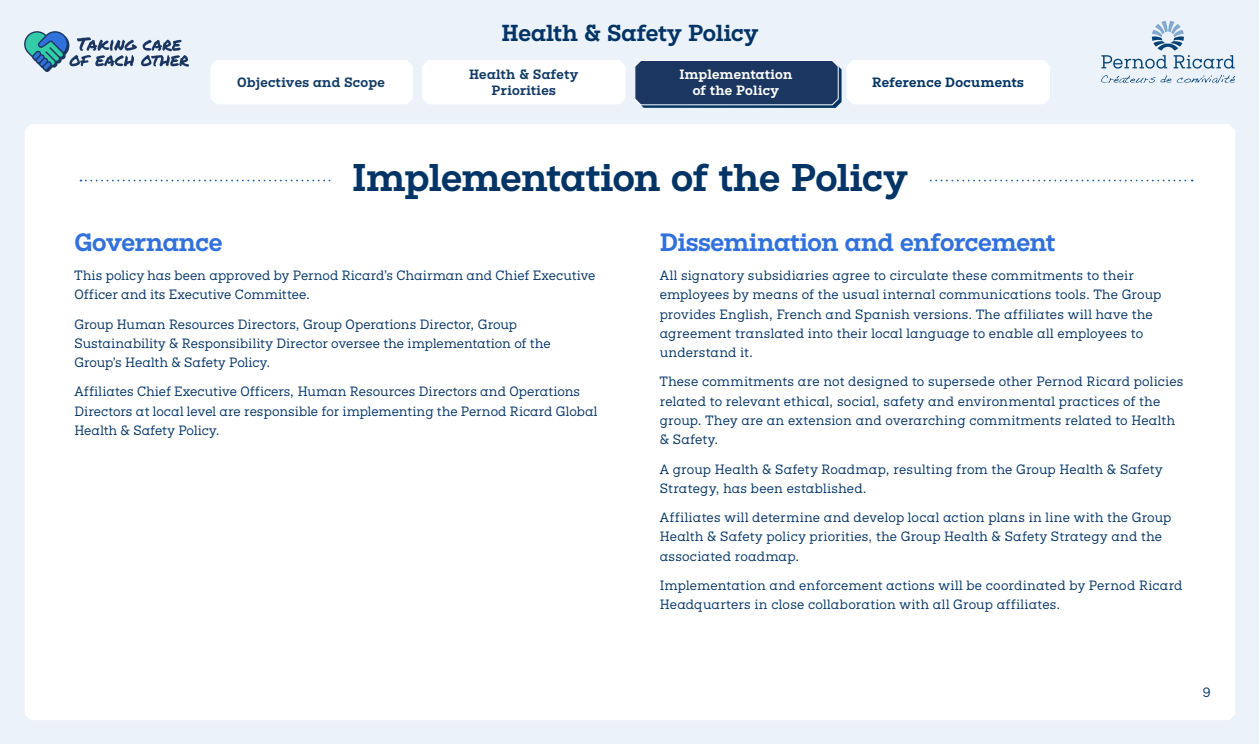
<style>
.page{position:relative;width:1260px;height:745px;background:#fff}
.page>*{position:absolute;margin:0;border:0;box-sizing:border-box;transform-origin:0 0}
._03_Running_Heads{font:700 35px "Pernod Ricard";letter-spacing:-.01em;color:#023466}
._13_New_Body{font:700 22.75px "Pernod Ricard";letter-spacing:-.015em;color:#3171dc}
.t1{font:700 21px "Pernod Ricard";color:#023466}
._13_New_Body-2{font:12.25px/19.2px "Pernod Ricard";letter-spacing:.015em;color:#023466}
._04_Body_Heading_1{font:12.25px/19.2px "Pernod Ricard";color:#023466}
.t2{font:700 12.25px/15.8px "Pernod Ricard";letter-spacing:.03em;color:#123b66;text-align:center}
.t3{font:700 12.25px/15.8px "Pernod Ricard";letter-spacing:.02em;color:#fff;text-align:center}
.t4{font:700 12.25px "Pernod Ricard";letter-spacing:.025em;color:#023466}
</style>
<div class="page">
<div style="left:1px;top:1px;width:1258px;height:742px;background:#ebf2fa"></div>
<div style="left:25px;top:124px;width:1210px;height:595px;background:#fff"></div>
<svg style="left:1101px;top:21px;width:134px;height:48px"></svg>
<svg style="left:1101px;top:75px;width:134px;height:8px"></svg>
<div style="left:210px;top:60px;width:203px;height:44px;background:#fff"></div>
<svg style="left:635px;top:60px;width:415px;height:48px;background:#92a0b4"></svg>
<div style="left:422px;top:60px;width:204px;height:44px;background:#fff"></div>
<svg style="left:24px;top:31px;width:165px;height:41px"></svg>
<svg style="left:80px;top:179px;width:1113px;height:2px"></svg>
<div style="left:331px;top:164px;width:598px;height:36px;background:#fff"></div>
<h3 class="t1" style="left:501px;top:19px;width:259px">Health &amp; Safety Policy</h3>
<p class="t2" style="left:469px;top:66px;width:111px">Health &amp; Safety<br>Priorities</p>
<p class="t3" style="left:679px;top:67px;width:115px">Implementation of the Policy</p>
<p class="t2" style="left:237px;top:74px;width:149px">Objectives and Scope</p>
<p class="t4" style="left:872px;top:74px;width:153px">Reference Documents</p>
<p class="_03_Running_Heads" style="left:352px;top:153px;width:557px">Implementation of the Policy</p>
<p class="_13_New_Body" style="left:74px;top:226px;width:150px">Governance</p>
<p class="_04_Body_Heading_1" style="left:74px;top:266px;width:523px">This policy has been approved by Pernod Ricard’s Chairman and Chief Executive<br>Officer and its Executive Committee.</p>
<p class="_04_Body_Heading_1" style="left:74px;top:314px;width:478px">Group Human Resources Directors, Group Operations Director, Group<br>Sustainability &amp; Responsibility Director oversee the implementation of the<br>Group’s Health &amp; Safety Policy.</p>
<p class="_04_Body_Heading_1" style="left:74px;top:382px;width:525px">Affiliates Chief Executive Officers, Human Resources Directors and Operations<br>Directors at local level are responsible for implementing the Pernod Ricard Global<br>Health &amp; Safety Policy.</p>
<p class="_13_New_Body" style="left:660px;top:226px;width:397px">Dissemination and enforcement</p>
<p class="_13_New_Body-2" style="left:660px;top:266px;width:503px">All signatory subsidiaries agree to circulate these commitments to their employees by means of the usual internal communications tools. The Group provides English, French and Spanish versions. The affiliates will have the agreement translated into their local language to enable all employees to understand it.</p>
<p class="_13_New_Body-2" style="left:660px;top:372px;width:525px">These commitments are not designed to supersede other Pernod Ricard policies related to relevant ethical, social, safety and environmental practices of the group. They are an extension and overarching commitments related to Health &amp; Safety.</p>
<p class="_13_New_Body-2" style="left:660px;top:459px;width:504px">A group Health &amp; Safety Roadmap, resulting from the Group Health &amp; Safety<br>Strategy, has been established.</p>
<p class="_13_New_Body-2" style="left:660px;top:507px;width:513px">Affiliates will determine and develop local action plans in line with the Group<br>Health &amp; Safety policy priorities, the Group Health &amp; Safety Strategy and the associated roadmap.</p>
<p class="_13_New_Body-2" style="left:660px;top:575px;width:524px">Implementation and enforcement actions will be coordinated by Pernod Ricard<br>Headquarters in close collaboration with all Group affiliates.</p>
<p class="_13_New_Body-2" style="left:1203px;top:682px;width:9px">9<sup>9</sup></p>
</div>
